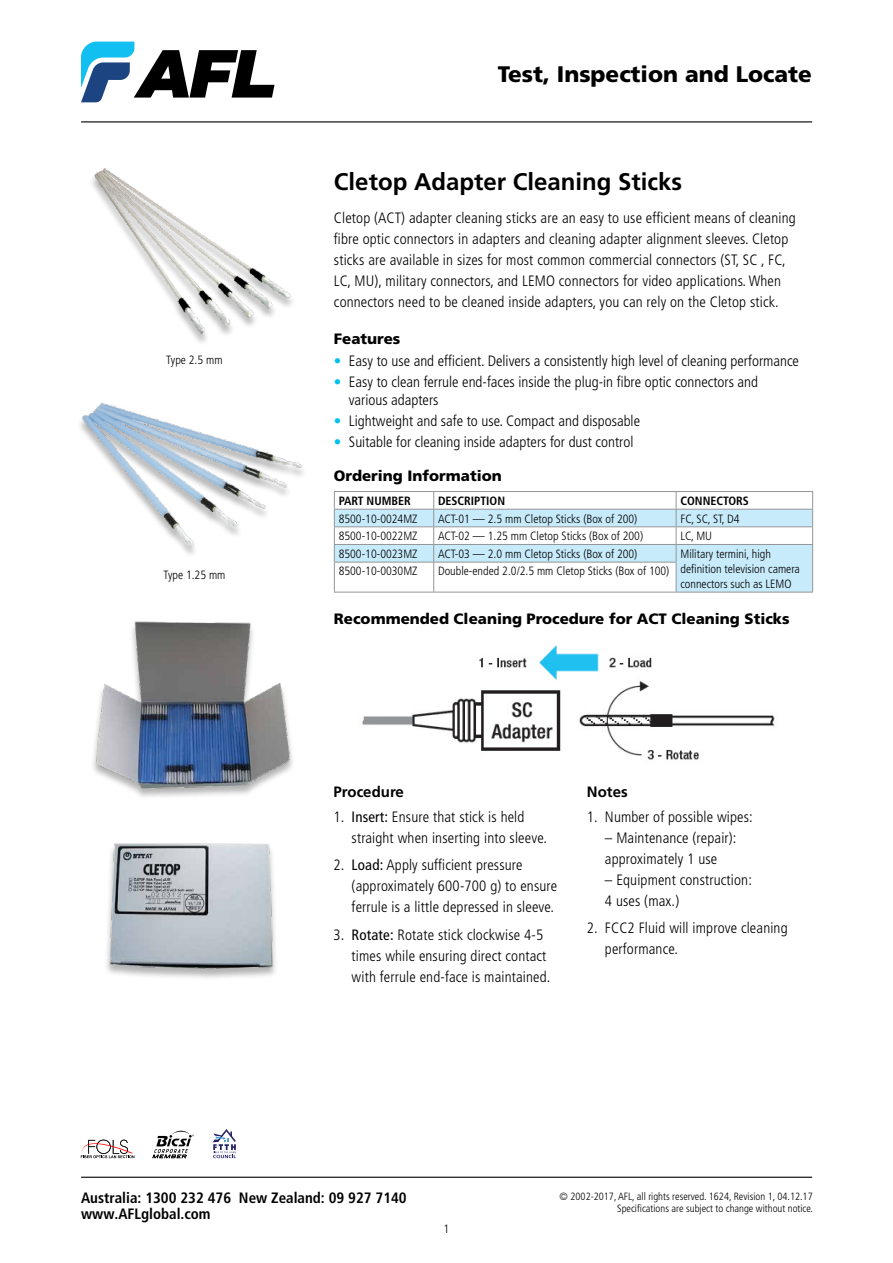
<style>
.page{position:relative;width:893px;height:1263px;background:#fff}
.page>*{position:absolute;margin:0;border:0;box-sizing:border-box;transform-origin:0 0}
.t1{font:700 24px "Frutiger LT Std";color:#000}
.t2{font:900 22.5px "Frutiger LT Std";color:#000}
.t3{font:300 condensed 15px/21px "Frutiger LT Std";letter-spacing:.01em;color:#000}
.t4{font:900 15px "Frutiger LT Std";color:#000}
.t5{font:700 condensed 15px/16.5px "Frutiger";color:#000}
.t6{font:700 15px "Frutiger LT Std";color:#000}
.t7{font:300 condensed 12px/15px "Frutiger LT Std";color:#000}
.t8{font:700 condensed 12px "Frutiger LT Std";color:#000}
.t9{font:300 condensed 10.5px/12px "Frutiger LT Std";color:#000;text-align:right}
.s1{color:#00c0f3}
.s2{font-weight:400}
</style>
<div class="page">
<svg style="left:81px;top:42px;width:194px;height:60px"></svg>
<hr style="left:81px;top:1177px;width:731px;height:1px;background:#000">
<hr style="left:81px;top:121px;width:731px;height:1px;background:#000">
<svg style="left:81px;top:1139px;width:53px;height:19px"></svg>
<svg style="left:213px;top:1129px;width:23px;height:29px"></svg>
<svg style="left:152px;top:1131px;width:42px;height:27px"></svg>
<img style="left:92px;top:168px;width:200px;height:175px">
<img style="left:80px;top:402px;width:223px;height:152px">
<img style="left:93px;top:621px;width:200px;height:176px">
<img style="left:106px;top:843px;width:170px;height:135px">
<hr style="left:334px;top:491px;width:100px;height:1px;background:#939598">
<hr style="left:434px;top:491px;width:242px;height:1px;background:#939598">
<hr style="left:676px;top:491px;width:137px;height:1px;background:#939598">
<hr style="left:334px;top:592px;width:100px;height:1px;background:#939598">
<hr style="left:434px;top:592px;width:242px;height:1px;background:#939598">
<svg style="left:334px;top:492px;width:479px;height:100px"></svg>
<hr style="left:676px;top:562px;width:1px;height:30px;background:#939598">
<hr style="left:812px;top:562px;width:1px;height:30px;background:#939598">
<hr style="left:676px;top:592px;width:137px;height:1px;background:#939598">
<img style="left:362px;top:645px;width:413px;height:115px">
<h2 class="t2" style="left:498px;top:61px;width:316px">Test, Inspection and Locate</h2>
<h1 class="t1" style="left:334px;top:168px;width:350px">Cletop Adapter Cleaning Sticks</h1>
<p class="t7" style="left:166px;top:352px;width:58px">Type 2.5 mm</p>
<p class="t7" style="left:163px;top:567px;width:64px">Type 1.25 mm</p>
<p class="t3" style="left:334px;top:207px;width:463px">Cletop (ACT) adapter cleaning sticks are an easy to use efficient means of cleaning fibre optic connectors in adapters and cleaning adapter alignment sleeves. Cletop sticks are available in sizes for most common commercial connectors (ST, SC , FC, LC, MU), military connectors, and LEMO connectors for video applications. When connectors need to be cleaned inside adapters, you can rely on the Cletop stick.</p>
<p class="t4" style="left:334px;top:329px;width:68px">Features</p>
<p class="t3" style="left:334px;top:350px;width:466px"><span class="s1">•</span> Easy to use and efficient. Delivers a consistently high level of cleaning performance</p>
<p class="t3" style="left:349px;top:373px;width:411px;line-height:18px;text-indent:-15px"><span class="s1">•</span> Easy to clean ferrule end-faces inside the plug-in fibre optic connectors and various adapters</p>
<p class="t3" style="left:334px;top:410px;width:308px"><span class="s1">•</span> Lightweight and safe to use. Compact and disposable</p>
<p class="t3" style="left:334px;top:431px;width:301px"><span class="s1">•</span> Suitable for cleaning inside adapters for dust control</p>
<p class="t4" style="left:334px;top:466px;width:169px">Ordering Information</p>
<p class="t8" style="left:339px;top:494px;width:74px">PART NUMBER</p>
<p class="t8" style="left:438px;top:494px;width:69px">DESCRIPTION</p>
<p class="t8" style="left:680px;top:494px;width:70px">CONNECTORS</p>
<p class="t7" style="left:339px;top:511px;width:80px">8500-10-0024MZ</p>
<p class="t7" style="left:438px;top:511px;width:201px">ACT-01 — 2.5 mm Cletop Sticks (Box of 200)</p>
<p class="t7" style="left:680px;top:511px;width:61px">FC, SC, ST, D4</p>
<p class="t7" style="left:339px;top:529px;width:80px">8500-10-0022MZ</p>
<p class="t7" style="left:438px;top:529px;width:207px">ACT-02 — 1.25 mm Cletop Sticks (Box of 200)</p>
<p class="t7" style="left:680px;top:529px;width:33px">LC, MU</p>
<p class="t7" style="left:339px;top:546px;width:80px">8500-10-0023MZ</p>
<p class="t7" style="left:438px;top:546px;width:201px">ACT-03 — 2.0 mm Cletop Sticks (Box of 200)</p>
<p class="t7" style="left:680px;top:546px;width:121px">Military termini, high definition television camera connectors such as LEMO</p>
<p class="t7" style="left:339px;top:564px;width:80px">8500-10-0030MZ</p>
<p class="t7" style="left:438px;top:564px;width:233px">Double-ended 2.0/2.5 mm Cletop Sticks (Box of 100)</p>
<p class="t4" style="left:334px;top:610px;width:457px">Recommended Cleaning Procedure for ACT Cleaning Sticks</p>
<p class="t6" style="left:334px;top:783px;width:72px">Procedure</p>
<p class="t3" style="left:352px;top:806px;width:197px;text-indent:-18px">1. <span class="s2">Insert:</span> Ensure that stick is held straight when inserting into sleeve.</p>
<p class="t3" style="left:352px;top:855px;width:207px;text-indent:-18px">2. <span class="s2">Load:</span> Apply sufficient pressure (approximately 600-700 g) to ensure ferrule is a little depressed in sleeve.</p>
<p class="t3" style="left:352px;top:924px;width:200px;text-indent:-18px">3. <span class="s2">Rotate:</span> Rotate stick clockwise 4-5 times while ensuring direct contact with ferrule end-face is maintained.</p>
<p class="t6" style="left:587px;top:783px;width:42px">Notes</p>
<p class="t3" style="left:587px;top:806px;width:167px">1. Number of possible wipes:</p>
<p class="t3" style="left:605px;top:827px;width:133px">– Maintenance (repair): approximately 1 use</p>
<p class="t3" style="left:605px;top:869px;width:148px">– Equipment construction:<br>4 uses (max.)</p>
<p class="t3" style="left:605px;top:918px;width:184px;text-indent:-18px">2. FCC2 Fluid will improve cleaning performance.</p>
<p class="t5" style="left:81px;top:1189px;width:327px">Australia: 1300 232 476 New Zealand: 09 927 7140 www.AFLglobal.com</p>
<p class="t7" style="left:444px;top:1222px;width:7px">1</p>
<p class="t9" style="left:560px;top:1190px;width:255px">© 2002-2017, AFL, all rights reserved. 1624, Revision 1, 04.12.17<br>Specifications are subject to change without notice.</p>
</div>
